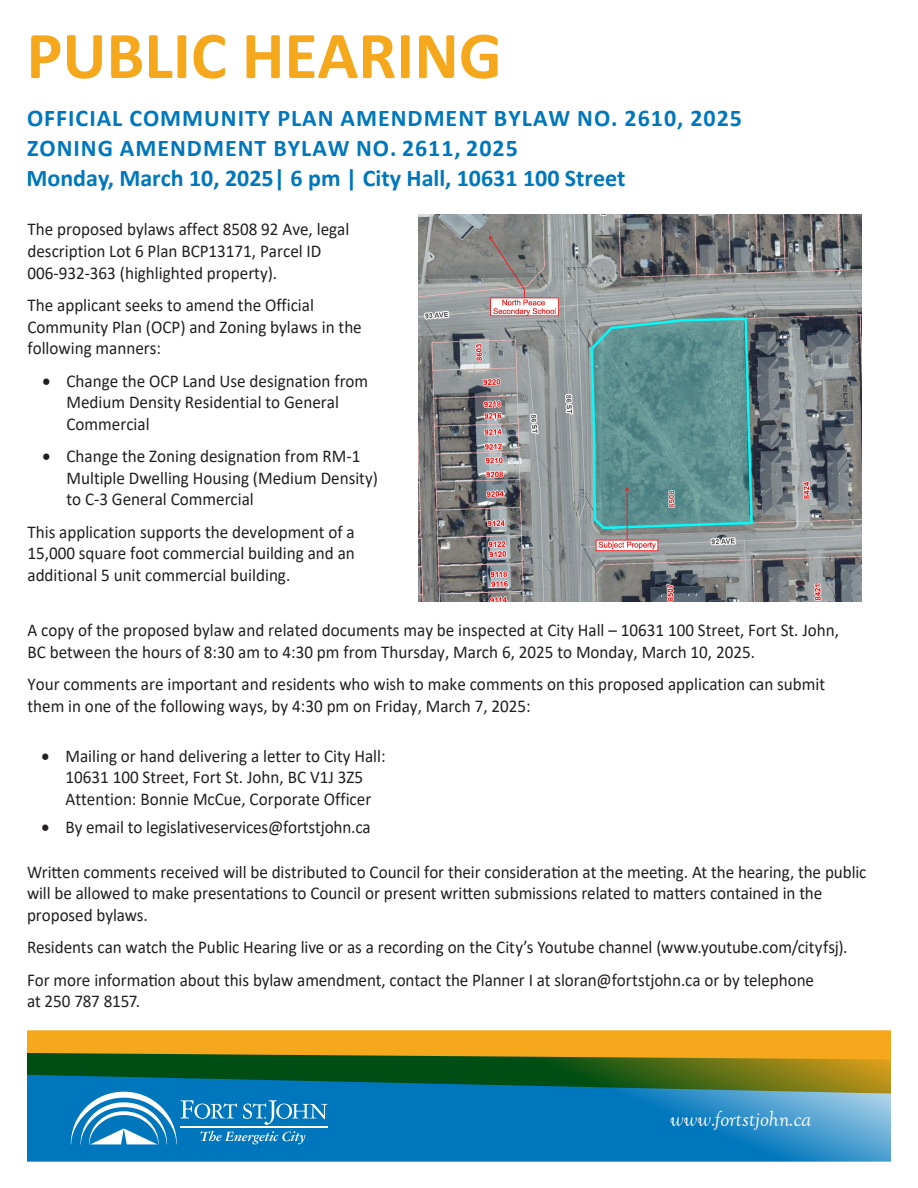
<style>
.page{position:relative;width:918px;height:1188px;background:#fff}
.page>*{position:absolute;margin:0;border:0;box-sizing:border-box;transform-origin:0 0}
.Body_Text{font:700 67.5px "Calibri";color:#f5a81c}
.Body_Text-2{font:700 24px/29.7px "Calibri";letter-spacing:.04em;color:#0077bd}
.t1{font:italic 22.35px "Goudy Old Style T";color:#fff}
.t2{font:18px/21.6px "Calibri";color:#231f20;scale:.95 1}
</style>
<div class="page">
<div style="left:27px;top:1030px;width:864px;height:23px;background:#f5a81c"></div>
<svg style="left:27px;top:1053px;width:864px;height:109px;background:#217788"></svg>
<svg style="left:71px;top:1092px;width:256px;height:52px"></svg>
<img style="left:419px;top:214px;width:443px;height:388px">
<p class="Body_Text" style="left:27px;top:8px;width:477px">PUBLIC HEARING</p>
<p class="Body_Text-2" style="left:27px;top:103px;width:717px">OFFICIAL COMMUNITY PLAN AMENDMENT BYLAW NO. 2610, 2025<br>ZONING AMENDMENT BYLAW NO. 2611, 2025<br>Monday, March 10, 2025| 6 pm | City Hall, 10631 100 Street</p>
<p class="t2" style="left:27px;top:218px;width:340px">The proposed bylaws affect 8508 92 Ave, legal description Lot 6 Plan BCP13171, Parcel ID<br>006-932-363 (highlighted property).</p>
<p class="t2" style="left:27px;top:294px;width:353px">The applicant seeks to amend the Official<br>Community Plan (OCP) and Zoning bylaws in the following manners:</p>
<p class="t2" style="left:66px;top:369px;width:319px;text-indent:-24px">• Change the OCP Land Use designation from<br>Medium Density Residential to General<br>Commercial</p>
<p class="t2" style="left:66px;top:445px;width:329px;text-indent:-24px">• Change the Zoning designation from RM-1<br>Multiple Dwelling Housing (Medium Density) to C-3 General Commercial</p>
<p class="t2" style="left:27px;top:521px;width:346px;text-align:justify">This application supports the development of a 15,000 square foot commercial building and an additional 5 unit commercial building.</p>
<p class="t2" style="left:27px;top:619px;width:856px">A copy of the proposed bylaw and related documents may be inspected at City Hall – 10631 100 Street, Fort St. John,<br>BC between the hours of 8:30 am to 4:30 pm from Thursday, March 6, 2025 to Monday, March 10, 2025.</p>
<p class="t2" style="left:27px;top:673px;width:841px">Your comments are important and residents who wish to make comments on this proposed application can submit them in one of the following ways, by 4:30 pm on Friday, March 7, 2025:</p>
<p class="t2" style="left:42px;top:744px;width:364px;text-align:center">• Mailing or hand delivering a letter to City Hall:<br>10631 100 Street, Fort St. John, BC V1J 3Z5<br>Attention: Bonnie McCue, Corporate Officer</p>
<p class="t2" style="left:42px;top:816px;width:348px">• By email to legislativeservices@fortstjohn.ca</p>
<p class="t2" style="left:27px;top:860px;width:885px">Written comments received will be distributed to Council for their consideration at the meeting. At the hearing, the public will be allowed to make presentations to Council or present written submissions related to matters contained in the proposed bylaws.</p>
<p class="t2" style="left:27px;top:936px;width:865px">Residents can watch the Public Hearing live or as a recording on the City’s Youtube channel (www.youtube.com/cityfsj).</p>
<p class="t2" style="left:27px;top:968px;width:830px">For more information about this bylaw amendment, contact the Planner I at sloran@fortstjohn.ca or by telephone at 250 787 8157.</p>
<p class="t1" style="left:670px;top:1107px;width:143px">www.fortstjohn.ca</p>
</div>
